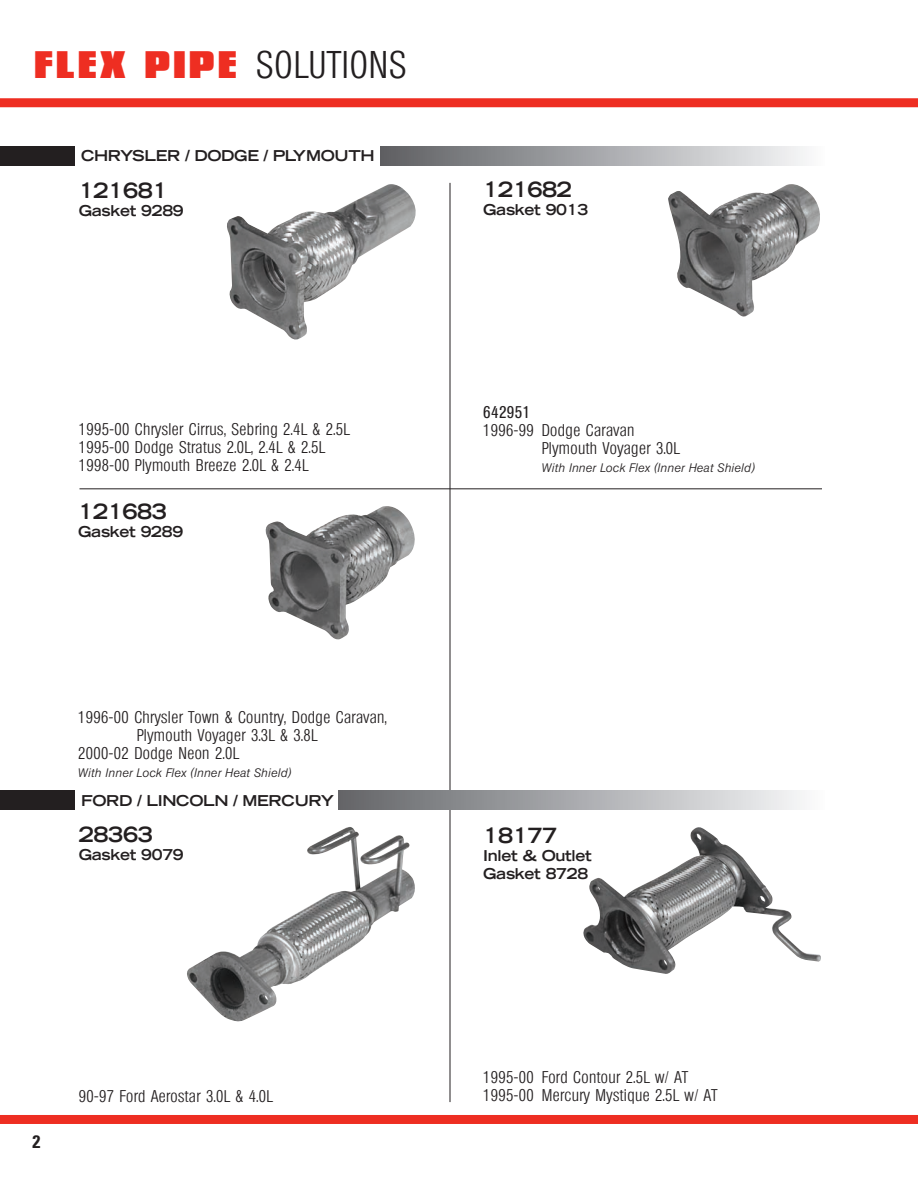
<style>
.page{position:relative;width:918px;height:1188px;background:#fff}
.page>*{position:absolute;margin:0;border:0;box-sizing:border-box;transform-origin:0 0}
.t1{font:300 condensed 37.5px "Olympia";letter-spacing:.025em;color:#231f20}
.t2{font:700 expanded 21px "Trade Gothic LT Std";letter-spacing:-.02em;color:#231f20}
.t3{font:700 condensed 18px "Univers";color:#231f20}
.t4{font:300 condensed 16.5px/18px "Olympia";letter-spacing:.025em;color:#231f20}
.t5{font:500 condensed 16.5px "Olympia";letter-spacing:.025em;color:#231f20}
.t6{font:700 expanded 15px/18px "Trade Gothic LT Std";letter-spacing:-.02em;color:#231f20}
.t7{font:italic 300 12px "Olympia";letter-spacing:.025em;color:#231f20}
.s1{font-family:"Compacta BT";font-weight:900;font-stretch:normal;font-size:33px;color:#ee2e22}
</style>
<div class="page">
<div style="left:0;top:98px;width:918px;height:9px;background:#ee2e22"></div>
<div style="left:0;top:1115px;width:918px;height:9px;background:#ee2e22"></div>
<img style="left:187px;top:827px;width:228px;height:195px">
<hr style="left:450px;top:183px;width:1px;height:919px;background:#231f20">
<hr style="left:80px;top:488px;width:742px;height:1px;background:#231f20">
<div style="left:0;top:146px;width:75px;height:20px;background:#231f20"></div>
<div style="left:381px;top:146px;width:444px;height:20px;background:linear-gradient(to right,#5d5e62,#f9f9fb)"></div>
<img style="left:227px;top:184px;width:189px;height:156px">
<img style="left:265px;top:506px;width:150px;height:134px">
<img style="left:668px;top:184px;width:152px;height:133px">
<div style="left:0;top:790px;width:75px;height:20px;background:#231f20"></div>
<div style="left:338px;top:790px;width:487px;height:20px;background:linear-gradient(to right,#626367,#f9fafb)"></div>
<img style="left:583px;top:827px;width:238px;height:147px">
<h1 class="t1" style="left:34px;top:50px;width:374px"><span class="s1">FLEX PIPE</span> SOLUTIONS</h1>
<p class="t6" style="left:81px;top:148px;width:295px">CHRYSLER / DODGE / PLYMOUTH</p>
<p class="t2" style="left:79px;top:182px;width:90px">121681</p>
<p class="t6" style="left:79px;top:203px;width:106px">Gasket 9289</p>
<p class="t4" style="left:79px;top:422px;width:272px">1995-00 Chrysler Cirrus, Sebring 2.4L &amp; 2.5L<br>1995-00 Dodge Stratus 2.0L, 2.4L &amp; 2.5L<br>1998-00 Plymouth Breeze 2.0L &amp; 2.4L</p>
<p class="t2" style="left:78px;top:503px;width:90px">121683</p>
<p class="t6" style="left:78px;top:524px;width:106px">Gasket 9289</p>
<p class="t4" style="left:78px;top:709px;width:310px">1996-00 Chrysler Town &amp; Country, Dodge Caravan,</p>
<p class="t4" style="left:137px;top:727px;width:182px">Plymouth Voyager 3.3L &amp; 3.8L</p>
<p class="t4" style="left:78px;top:745px;width:162px">2000-02 Dodge Neon 2.0L</p>
<p class="t7" style="left:78px;top:768px;width:215px">With Inner Lock Flex (Inner Heat Shield)</p>
<p class="t6" style="left:81px;top:793px;width:255px">FORD / LINCOLN / MERCURY</p>
<p class="t2" style="left:79px;top:827px;width:76px">28363</p>
<p class="t6" style="left:79px;top:847px;width:106px">Gasket 9079</p>
<p class="t3" style="left:33px;top:1135px;width:9px">2</p>
<p class="t4" style="left:79px;top:1088px;width:195px">90-97 Ford Aerostar 3.0L &amp; 4.0L</p>
<p class="t2" style="left:483px;top:181px;width:90px">121682</p>
<p class="t6" style="left:483px;top:202px;width:106px">Gasket 9013</p>
<p class="t5" style="left:483px;top:405px;width:49px">642951</p>
<p class="t4" style="left:542px;top:422px;width:139px;text-indent:-58px">1996-99 Dodge Caravan<br>Plymouth Voyager 3.0L</p>
<p class="t7" style="left:542px;top:463px;width:215px">With Inner Lock Flex (Inner Heat Shield)</p>
<p class="t2" style="left:483px;top:827px;width:76px">18177</p>
<p class="t6" style="left:483px;top:848px;width:110px">Inlet &amp; Outlet<br>Gasket 8728</p>
<p class="t4" style="left:483px;top:1070px;width:236px">1995-00 Ford Contour 2.5L w/ AT<br>1995-00 Mercury Mystique 2.5L w/ AT</p>
</div>
